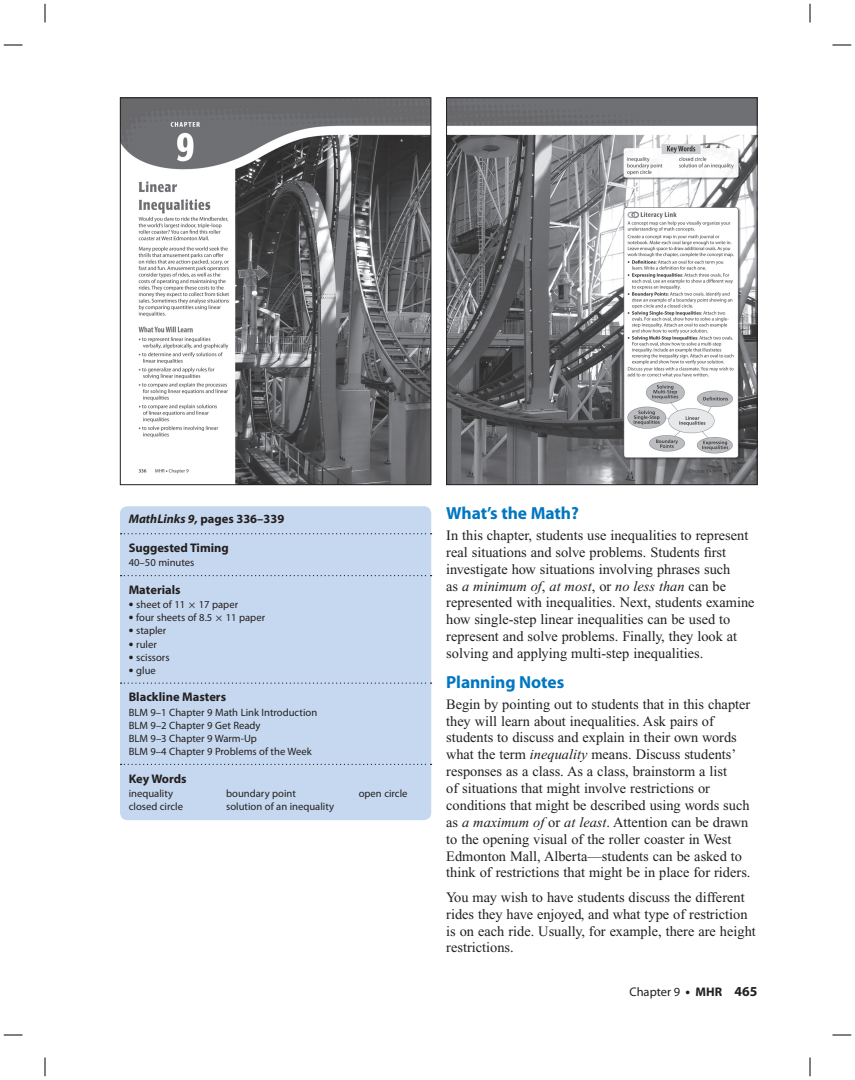
<style>
.page{position:relative;width:855px;height:1080px;background:#fff}
.page>*{position:absolute;margin:0;border:0;box-sizing:border-box;transform-origin:0 0}
.t1{font:700 17.5px "Myriad Pro";letter-spacing:-.005em;color:#0077c0}
.t2{font:14.38px/16.9px "Times New Roman";color:#231f20}
.t3{font:700 12.5px "Myriad Pro";color:#231f20}
.t4{font:12.5px "Myriad Pro";color:#231f20}
.t5{font:10.62px/13.1px "Myriad Pro";color:#231f20}
.s1{font-style:italic}
.s2{font-weight:700;font-size:13.75px}
.s3{font-family:"Uni Math"}
.s4{font-weight:700}
</style>
<div class="page">
<img style="left:122px;top:100px;width:307px;height:383px">
<div style="left:120px;top:98px;width:311px;height:387px;border:1px solid #231f20"></div>
<img style="left:448px;top:100px;width:308px;height:383px">
<div style="left:446px;top:98px;width:312px;height:387px;border:1px solid #231f20"></div>
<div style="left:120px;top:506px;width:311px;height:314px;background:#c6d8ef;border-radius:8px"></div>
<svg style="left:121px;top:533px;width:311px;height:1px"></svg>
<svg style="left:121px;top:575px;width:311px;height:1px"></svg>
<svg style="left:121px;top:683px;width:311px;height:1px"></svg>
<svg style="left:121px;top:764px;width:311px;height:1px"></svg>
<svg style="left:4px;top:44px;width:18px;height:2px"></svg>
<svg style="left:832px;top:44px;width:19px;height:2px"></svg>
<svg style="left:4px;top:1034px;width:18px;height:2px"></svg>
<svg style="left:832px;top:1034px;width:19px;height:2px"></svg>
<svg style="left:44px;top:4px;width:2px;height:18px"></svg>
<svg style="left:44px;top:1058px;width:2px;height:18px"></svg>
<svg style="left:809px;top:4px;width:2px;height:18px"></svg>
<svg style="left:809px;top:1058px;width:2px;height:18px"></svg>
<p class="t3" style="left:129px;top:514px;width:157px"><span class="s1">MathLinks 9,</span> pages 336–339</p>
<p class="t3" style="left:129px;top:543px;width:102px">Suggested Timing</p>
<p class="t5" style="left:129px;top:557px;width:67px">40–50 minutes</p>
<p class="t3" style="left:129px;top:585px;width:53px">Materials</p>
<p class="t5" style="left:129px;top:599px;width:111px"><span class="s2">•</span> sheet of 11 <span class="s3">×</span> 17 paper</p>
<p class="t5" style="left:129px;top:612px;width:138px"><span class="s2">•</span> four sheets of 8.5 <span class="s3">×</span> 11 paper</p>
<p class="t5" style="left:129px;top:625px;width:39px"><span class="s2">•</span> stapler</p>
<p class="t5" style="left:129px;top:638px;width:30px"><span class="s2">•</span> ruler</p>
<p class="t5" style="left:129px;top:651px;width:42px"><span class="s2">•</span> scissors</p>
<p class="t5" style="left:129px;top:664px;width:29px"><span class="s2">•</span> glue</p>
<p class="t3" style="left:129px;top:692px;width:99px">Blackline Masters</p>
<p class="t5" style="left:129px;top:706px;width:190px">BLM 9–1 Chapter 9 Math Link Introduction<br>BLM 9–2 Chapter 9 Get Ready<br>BLM 9–3 Chapter 9 Warm-Up<br>BLM 9–4 Chapter 9 Problems of the Week</p>
<p class="t3" style="left:129px;top:774px;width:59px">Key Words</p>
<p class="t5" style="left:129px;top:788px;width:46px">inequality</p>
<p class="t5" style="left:226px;top:788px;width:71px">boundary point</p>
<p class="t5" style="left:359px;top:788px;width:50px">open circle</p>
<p class="t5" style="left:129px;top:801px;width:56px">closed circle</p>
<p class="t5" style="left:226px;top:801px;width:109px">solution of an inequality</p>
<p class="t1" style="left:446px;top:507px;width:134px">What’s the Math?</p>
<p class="t2" style="left:446px;top:528px;width:310px">In this chapter, students use inequalities to represent real situations and solve problems. Students first investigate how situations involving phrases such<br>as <span class="s1">a minimum of</span>, <span class="s1">at most</span>, or <span class="s1">no less than</span> can be represented with inequalities. Next, students examine how single-step linear inequalities can be used to represent and solve problems. Finally, they look at solving and applying multi-step inequalities.</p>
<p class="t1" style="left:446px;top:676px;width:120px">Planning Notes</p>
<p class="t2" style="left:446px;top:697px;width:306px">Begin by pointing out to students that in this chapter they will learn about inequalities. Ask pairs of students to discuss and explain in their own words what the term <span class="s1">inequality</span> means. Discuss students’ responses as a class. As a class, brainstorm a list<br>of situations that might involve restrictions or conditions that might be described using words such as <span class="s1">a maximum of</span> or <span class="s1">at least</span>. Attention can be drawn to the opening visual of the roller coaster in West Edmonton Mall, Alberta—students can be asked to think of restrictions that might be in place for riders.</p>
<p class="t2" style="left:446px;top:890px;width:311px">You may wish to have students discuss the different rides they have enjoyed, and what type of restriction is on each ride. Usually, for example, there are height restrictions.</p>
<p class="t4" style="left:629px;top:987px;width:130px">Chapter 9 <span class="s2">•</span> <span class="s4">MHR</span> <span class="s2">465</span></p>
</div>
